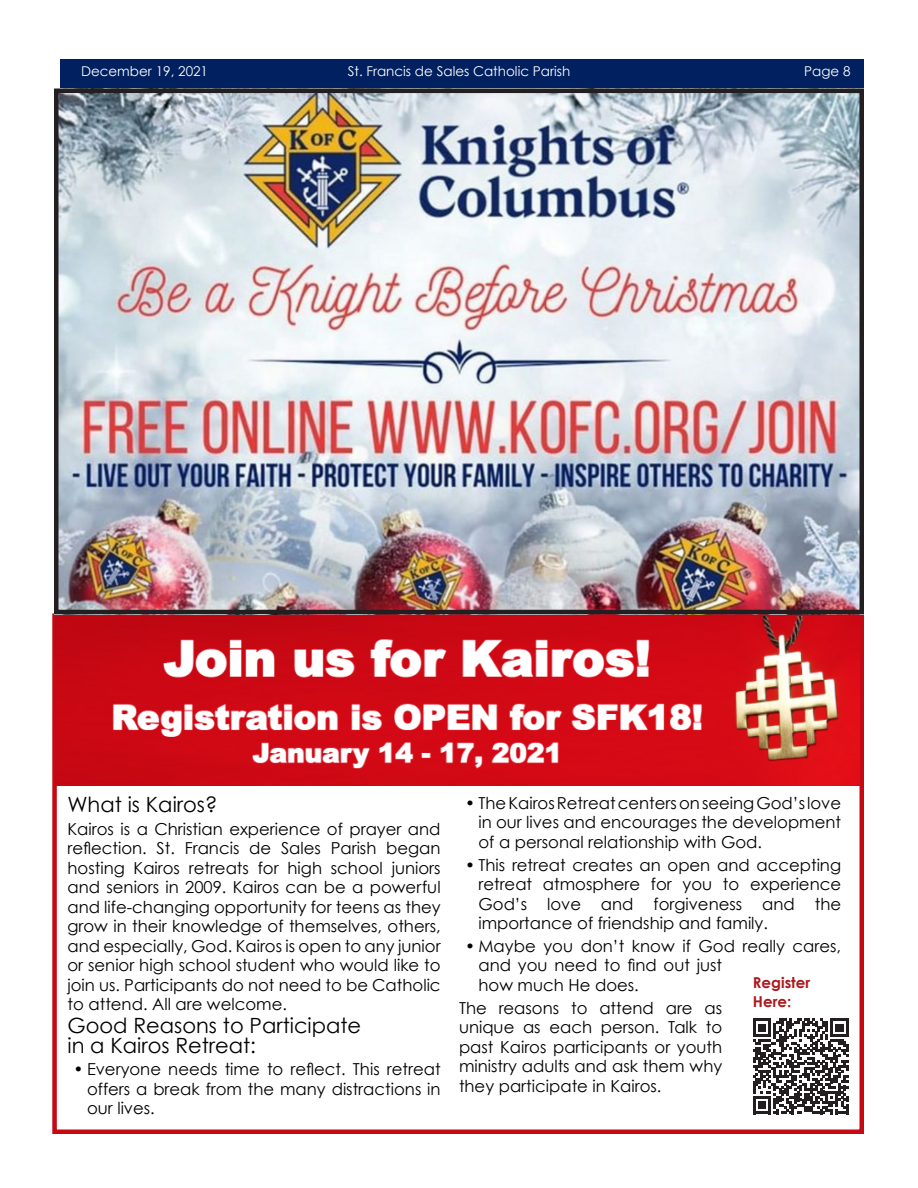
<style>
.page{position:relative;width:918px;height:1188px;background:#fff}
.page>*{position:absolute;margin:0;border:0;box-sizing:border-box;transform-origin:0 0}
.t1{font:21px/19.5px "Century Gothic";color:#000}
.t2{font:16.5px/19.5px "Century Gothic";color:#000;text-align:justify}
.t3{font:700 15px/19.5px "Century Gothic";color:#ab191d}
.t4{font:13.5px "Century Gothic";color:#fff}
</style>
<div class="page">
<div style="left:61px;top:59px;width:803px;height:37px;background:#002060"></div>
<div style="left:52px;top:613px;width:812px;height:521px;border:4px solid #c50812"></div>
<img style="left:59px;top:94px;width:800px;height:515px">
<div style="left:54px;top:89px;width:810px;height:525px;border:4px solid #231f20"></div>
<img style="left:54px;top:617px;width:806px;height:169px">
<svg style="left:753px;top:1018px;width:96px;height:96px"></svg>
<p class="t4" style="left:81px;top:63px;width:129px">December 19, 2021</p>
<p class="t4" style="left:348px;top:63px;width:224px">St. Francis de Sales Catholic Parish</p>
<p class="t4" style="left:804px;top:63px;width:48px">Page 8</p>
<p class="t1" style="left:68px;top:795px;width:151px">What is Kairos?</p>
<p class="t2" style="left:68px;top:819px;width:375px">Kairos is a Christian experience of prayer and reflection. St. Francis de Sales Parish began hosting Kairos retreats for high school juniors and seniors in 2009. Kairos can be a powerful and life-changing opportunity for teens as they grow in their knowledge of themselves, others, and especially, God. Kairos is open to any junior or senior high school student who would like to join us. Participants do not need to be Catholic to attend. All are welcome.</p>
<p class="t1" style="left:68px;top:1016px;width:295px">Good Reasons to Participate in a Kairos Retreat:</p>
<p class="t2" style="left:87px;top:1060px;width:355px;text-indent:-14px">• Everyone needs time to reflect. This retreat offers a break from the many distractions in our lives.</p>
<p class="t2" style="left:478px;top:793px;width:364px;text-indent:-14px">• The Kairos Retreat centers on seeing God’s love in our lives and encourages the development of a personal relationship with God.</p>
<p class="t2" style="left:478px;top:855px;width:364px;text-indent:-14px">• This retreat creates an open and accepting retreat atmosphere for you to experience God’s love and forgiveness and the importance of friendship and family.</p>
<p class="t2" style="left:478px;top:936px;width:364px;text-align:left;text-indent:-14px">• Maybe you don’t know if God really cares, and you need to find out just<br>how much He does.</p>
<p class="t2" style="left:459px;top:998px;width:265px">The reasons to attend are as unique as each person. Talk to past Kairos participants or youth ministry adults and ask them why they participate in Kairos.</p>
<p class="t3" style="left:753px;top:972px;width:59px">Register<br>Here:</p>
</div>
